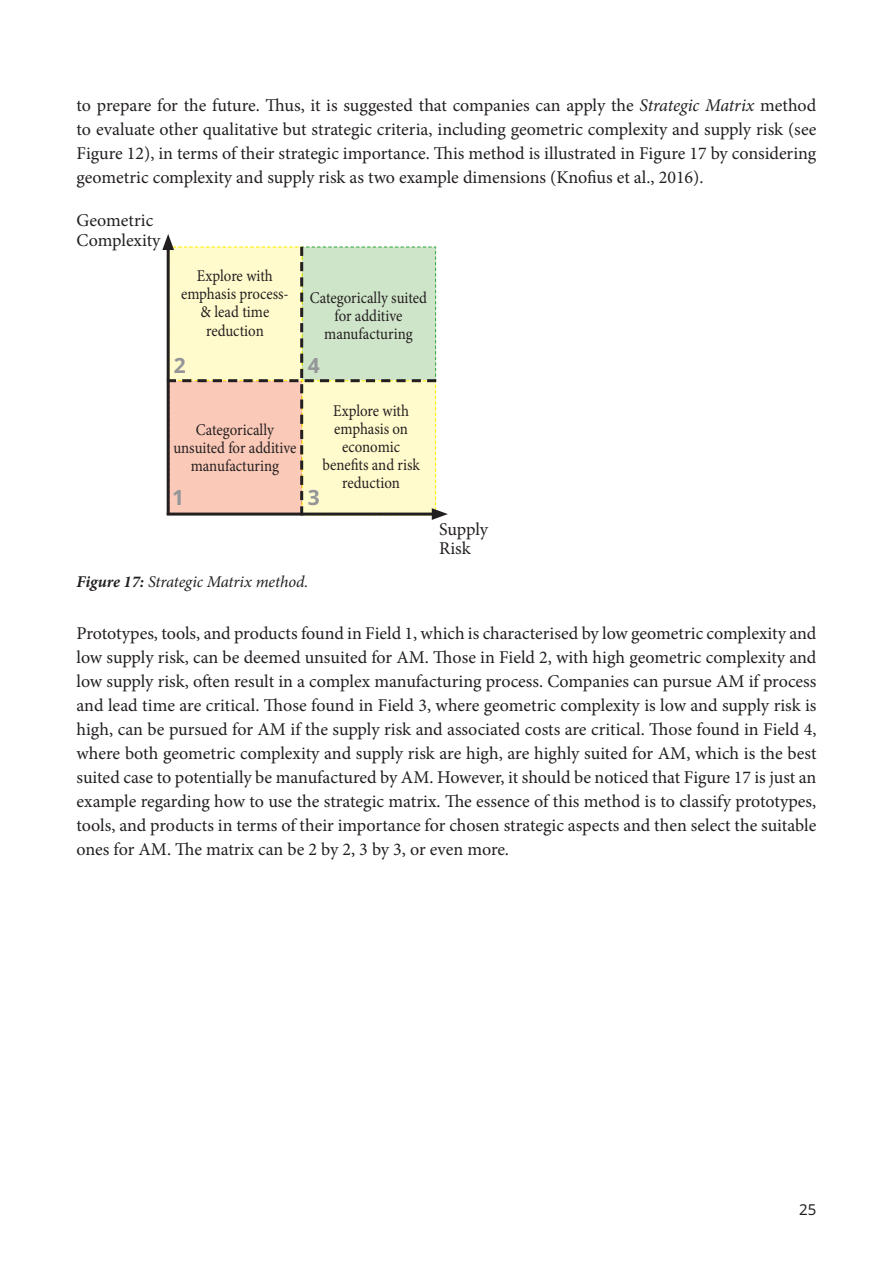
<style>
.page{position:relative;width:893px;height:1263px;background:#fff}
.page>*{position:absolute;margin:0;border:0;box-sizing:border-box;transform-origin:0 0}
.Brødtekst_uden_lines{font:700 21px "Noto Sans";color:#939598}
.Brødtekst{font:18px/24px "Minion Pro";letter-spacing:-.005em;color:#231f20;text-align:justify}
.Brødtekst_uden_lines-2{font:18px "Minion Pro";letter-spacing:-.005em;color:#231f20}
.Brødtekst_uden_lines-3{font:16.5px/18px "Minion Pro";color:#231f20;text-align:center;scale:.9 1}
.Billedtekst{font:italic 16.5px "Minion Pro";letter-spacing:-.01em;color:#231f20}
.t1{font:15px "Noto Sans";color:#231f20}
.s1{font-style:italic}
.s2{font-weight:700}
</style>
<div class="page">
<svg style="left:162px;top:234px;width:286px;height:286px;background:#ece4c6"></svg>
<p class="Brødtekst" style="left:77px;top:93px;width:741px">to prepare for the future. Thus, it is suggested that companies can apply the <span class="s1">Strategic Matrix</span> method to evaluate other qualitative but strategic criteria, including geometric complexity and supply risk (see Figure 12), in terms of their strategic importance. This method is illustrated in Figure 17 by considering geometric complexity and supply risk as two example dimensions (Knofius et al., 2016).</p>
<p class="Brødtekst_uden_lines-2" style="left:77px;top:208px;width:78px">Geometric</p>
<p class="Brødtekst_uden_lines-2" style="left:77px;top:228px;width:86px">Complexity</p>
<p class="Brødtekst_uden_lines-3" style="left:181px;top:267px;width:121px">Explore with emphasis process-&amp; lead time reduction</p>
<p class="Brødtekst_uden_lines-3" style="left:310px;top:289px;width:132px">Categorically suited for additive manufacturing</p>
<p class="Brødtekst_uden_lines" style="left:174px;top:351px;width:14px">2</p>
<p class="Brødtekst_uden_lines" style="left:308px;top:351px;width:14px">4</p>
<p class="Brødtekst_uden_lines-3" style="left:173px;top:421px;width:138px">Categorically unsuited for additive manufacturing</p>
<p class="Brødtekst_uden_lines" style="left:172px;top:482px;width:14px">1</p>
<p class="Brødtekst_uden_lines-3" style="left:322px;top:401px;width:110px">Explore with emphasis on economic benefits and risk reduction</p>
<p class="Brødtekst_uden_lines" style="left:308px;top:482px;width:14px">3</p>
<p class="Brødtekst_uden_lines-2" style="left:439px;top:517px;width:50px">Supply</p>
<p class="Brødtekst_uden_lines-2" style="left:439px;top:537px;width:33px">Risk</p>
<p class="Billedtekst" style="left:77px;top:570px;width:233px"><span class="s2">Figure 17:</span> Strategic Matrix method.</p>
<p class="Brødtekst" style="left:77px;top:621px;width:741px">Prototypes, tools, and products found in Field 1, which is characterised by low geometric complexity and low supply risk, can be deemed unsuited for AM. Those in Field 2, with high geometric complexity and low supply risk, often result in a complex manufacturing process. Companies can pursue AM if process and lead time are critical. Those found in Field 3, where geometric complexity is low and supply risk is high, can be pursued for AM if the supply risk and associated costs are critical. Those found in Field 4, where both geometric complexity and supply risk are high, are highly suited for AM, which is the best suited case to potentially be manufactured by AM. However, it should be noticed that Figure 17 is just an example regarding how to use the strategic matrix. The essence of this method is to classify prototypes, tools, and products in terms of their importance for chosen strategic aspects and then select the suitable ones for AM. The matrix can be 2 by 2, 3 by 3, or even more.</p>
<p class="t1" style="left:799px;top:1199px;width:19px">25</p>
</div>
